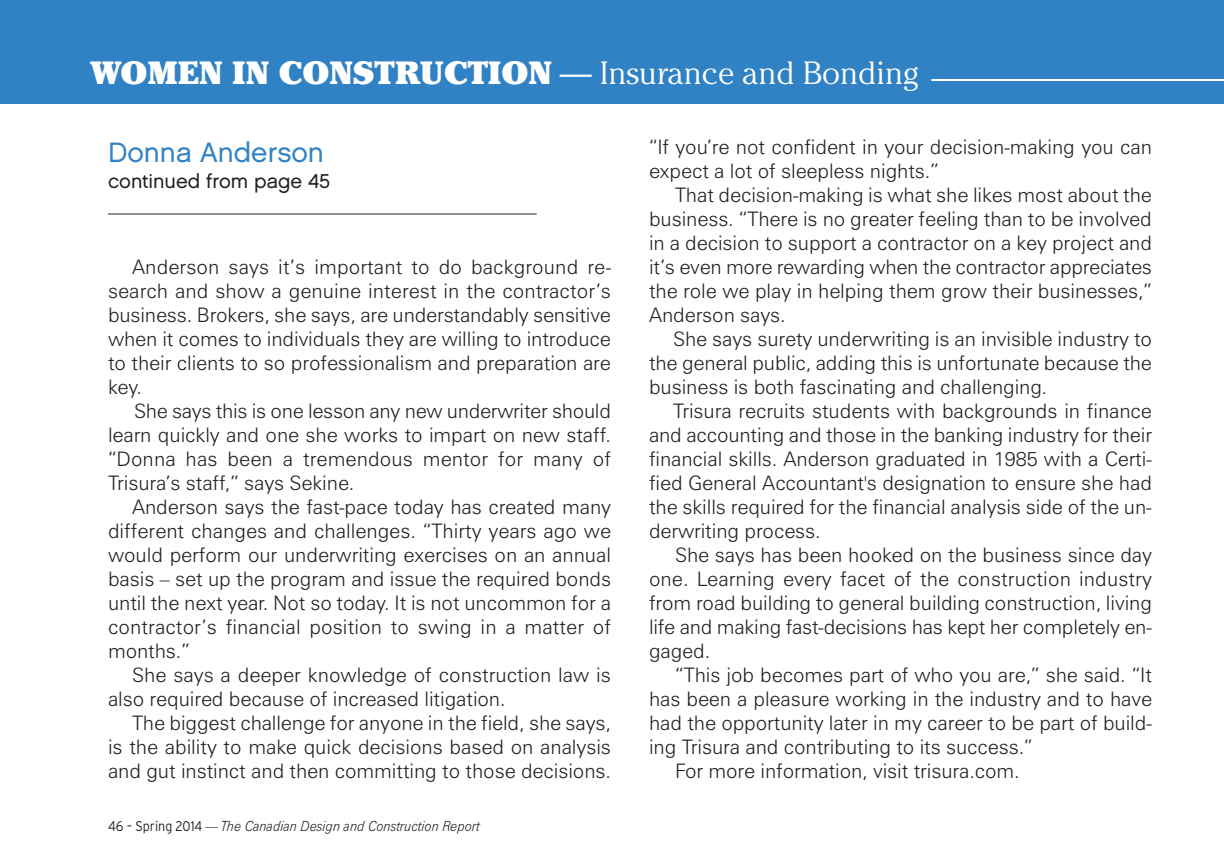
<style>
.page{position:relative;width:1224px;height:859px;background:#fff}
.page>*{position:absolute;margin:0;border:0;box-sizing:border-box;transform-origin:0 0}
.t1{font:300 32px "Cheltenham";color:#fff}
.t2{font:28px "Chalet London Nineteen Sixty";color:#3182c4}
.t3{font:300 20px/24px "Zurich BT";letter-spacing:-.005em;color:#231f20;text-align:justify}
.t4{font:20px "Chalet London Nineteen Sixty";color:#231f20}
.t5{font:italic 300 14px "Zurich BT";color:#231f20;scale:.9 1}
.s1{font-weight:900}
.s2{font-family:"Interstate";font-style:normal}
</style>
<div class="page">
<div style="left:0;top:0;width:1224px;height:104px;background:#3182c4"></div>
<hr style="left:931px;top:79px;width:293px;height:2px;background:#fff">
<hr style="left:108px;top:214px;width:429px;height:1px;background:#231f20">
<h1 class="t1" style="left:90px;top:62px;width:830px"><span class="s1">WOMEN IN CONSTRUCTION</span> — Insurance and Bonding</h1>
<h2 class="t2" style="left:108px;top:141px;width:217px">Donna Anderson</h2>
<p class="t4" style="left:108px;top:173px;width:224px">continued from page 45</p>
<p class="t3" style="left:108px;top:256px;width:505px;text-indent:24px">Anderson says it’s important to do background re&shy;search and show a genuine interest in the contractor’s business. Brokers, she says, are understandably sensitive when it comes to individuals they are willing to introduce to their clients to so professionalism and preparation are key.</p>
<p class="t3" style="left:108px;top:400px;width:505px;text-indent:26px">She says this is one lesson any new underwriter should learn quickly and one she works to impart on new staff. “Donna has been a tremendous mentor for many of Trisura’s staff,” says Sekine.</p>
<p class="t3" style="left:108px;top:496px;width:505px;text-indent:24px">Anderson says the fast-pace today has created many different changes and challenges. “Thirty years ago we would perform our underwriting exercises on an annual basis – set up the program and issue the required bonds until the next year. Not so today. It is not uncommon for a contractor’s financial position to swing in a matter of months.”</p>
<p class="t3" style="left:108px;top:664px;width:504px;text-indent:24px">She says a deeper knowledge of construction law is also required because of increased litigation.</p>
<p class="t3" style="left:108px;top:712px;width:505px;text-indent:24px">The biggest challenge for anyone in the field, she says, is the ability to make quick decisions based on analysis and gut instinct and then committing to those decisions.</p>
<p class="t5" style="left:108px;top:821px;width:415px"><span class="s2">46 – Spring 2014</span> — The Canadian Design and Construction Report</p>
<p class="t3" style="left:649px;top:137px;width:505px">“If you’re not confident in your decision-making you can expect a lot of sleepless nights.”</p>
<p class="t3" style="left:649px;top:185px;width:505px;text-indent:26px">That decision-making is what she likes most about the business. “There is no greater feeling than to be involved in a decision to support a contractor on a key project and it’s even more rewarding when the contractor appreciates the role we play in helping them grow their businesses,” Anderson says.</p>
<p class="t3" style="left:649px;top:329px;width:505px;text-indent:24px">She says surety underwriting is an invisible industry to the general public, adding this is unfortunate because the business is both fascinating and challenging.</p>
<p class="t3" style="left:649px;top:401px;width:505px;text-indent:24px">Trisura recruits students with backgrounds in finance and accounting and those in the banking industry for their financial skills. Anderson graduated in 1985 with a Certi&shy;fied General Accountant's designation to ensure she had the skills required for the financial analysis side of the un&shy;derwriting process.</p>
<p class="t3" style="left:649px;top:545px;width:505px;text-indent:26px">She says has been hooked on the business since day one. Learning every facet of the construction industry from road building to general building construction, living life and making fast-decisions has kept her completely en&shy;gaged.</p>
<p class="t3" style="left:675px;top:665px;width:478px">“This job becomes part of who you are,” she said. “It</p>
<p class="t3" style="left:649px;top:689px;width:505px">has been a pleasure working in the industry and to have</p>
<p class="t3" style="left:649px;top:713px;width:504px">had the opportunity later in my career to be part of build-</p>
<p class="t3" style="left:649px;top:737px;width:385px">ing Trisura and contributing to its success.”</p>
<p class="t3" style="left:675px;top:761px;width:346px">For more information, visit trisura.com.</p>
</div>
